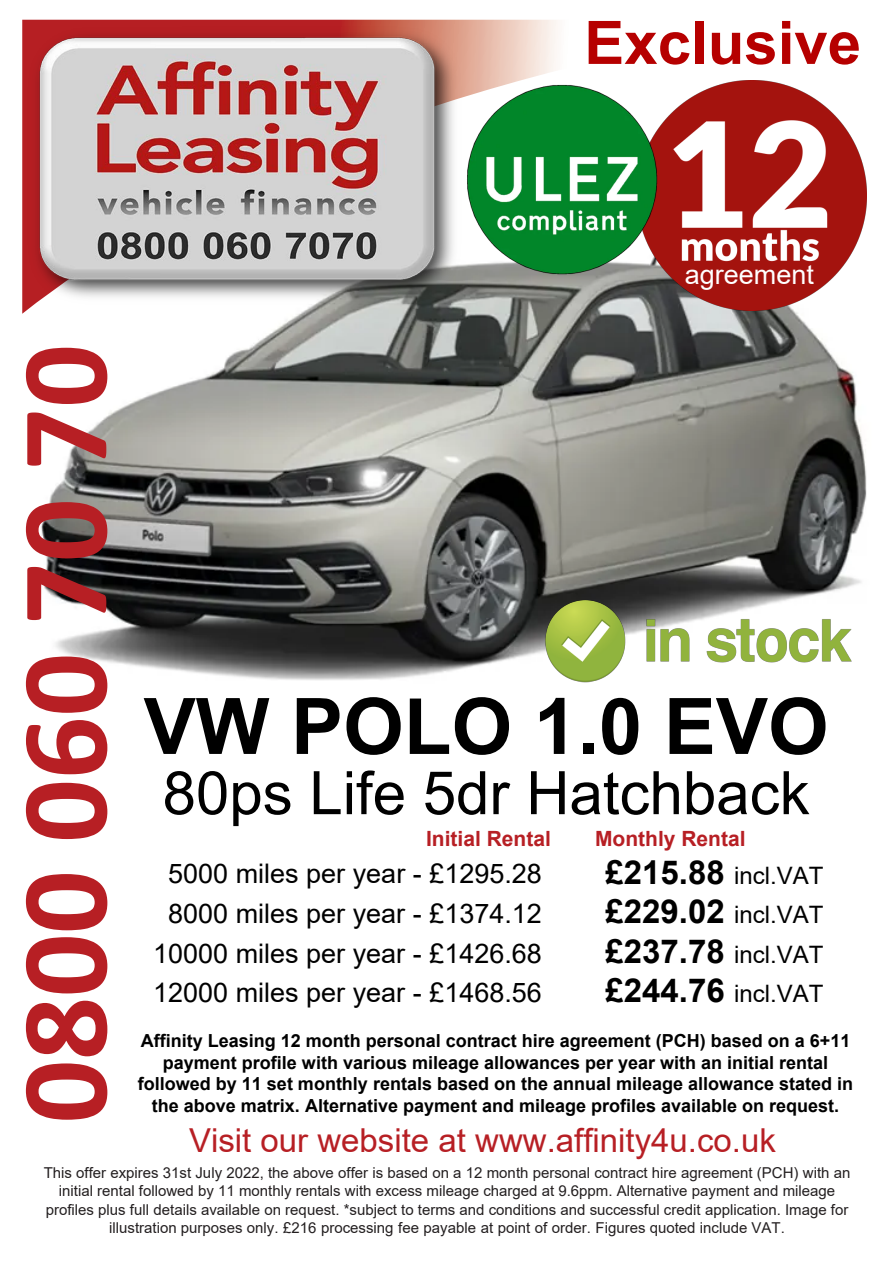
<style>
.page{position:relative;width:893px;height:1263px;background:#fff}
.page>*{position:absolute;margin:0;border:0;box-sizing:border-box;transform-origin:0 0}
.t1{font:700 124.5px "Calibri";color:#b71f24}
.t2{font:700 78px "Arial";color:#000}
.t3{font:60px "Arial";color:#000}
.t4{font:700 60px "Arial";color:#b60000}
.t5{font:33px "Arial";color:#b71f24}
.t6{font:27px/39.6px "Arial";color:#000;text-align:center}
.t7{font:27px "Arial";color:#fff}
.t8{font:24px/39.6px "Arial";color:#000;text-align:justify}
.t9{font:700 21px "Arial";color:#b71f24}
.t10{font:700 18px/21.6px "Arial";color:#000;text-align:center}
.t11{font:15px/18.1px "Arial";color:#231f20;text-align:center}
.s1{font-weight:700;font-size:33px}
</style>
<div class="page">
<img style="left:41px;top:180px;width:826px;height:500px">
<svg style="left:22px;top:20px;width:798px;height:294px"></svg>
<img style="left:26px;top:25px;width:437px;height:281px">
<img style="left:534px;top:599px;width:328px;height:84px">
<img style="left:637px;top:81px;width:229px;height:229px">
<img style="left:437px;top:54px;width:250px;height:250px">
<h3 class="t4" style="left:584px;top:1px;width:278px">Exclusive</h3>
<h1 class="t1" style="left:-23px;top:1123px;width:780px;rotate:-90deg">0800 060 70 70</h1>
<h3 class="t7" style="left:685px;top:256px;width:131px">agreement</h3>
<h2 class="t2" style="left:144px;top:671px;width:686px">VW POLO 1.0 EVO</h2>
<h3 class="t3" style="left:163px;top:752px;width:648px">80ps Life 5dr Hatchback</h3>
<h3 class="t9" style="left:426px;top:824px;width:126px">Initial Rental</h3>
<h3 class="t9" style="left:595px;top:824px;width:152px">Monthly Rental</h3>
<h3 class="t6" style="left:153px;top:854px;width:390px">5000 miles per year - £1295.28<br>8000 miles per year - £1374.12<br>10000 miles per year - £1426.68<br>12000 miles per year - £1468.56</h3>
<h3 class="t8" style="left:606px;top:855px;width:219px"><span class="s1">£215.88</span> incl.VAT <span class="s1">£229.02</span> incl.VAT <span class="s1">£237.78</span> incl.VAT <span class="s1">£244.76</span> incl.VAT</h3>
<p class="t10" style="left:138px;top:1030px;width:717px">Affinity Leasing 12 month personal contract hire agreement (PCH) based on a 6+11 payment profile with various mileage allowances per year with an initial rental followed by 11 set monthly rentals based on the annual mileage allowance stated in</p>
<p class="t10" style="left:152px;top:1095px;width:689px">the above matrix. Alternative payment and mileage profiles available on request.</p>
<h3 class="t5" style="left:189px;top:1117px;width:588px">Visit our website at www.affinity4u.co.uk</h3>
<p class="t11" style="left:44px;top:1164px;width:808px">This offer expires 31st July 2022, the above offer is based on a 12 month personal contract hire agreement (PCH) with an initial rental followed by 11 monthly rentals with excess mileage charged at 9.6ppm. Alternative payment and mileage profiles plus full details available on request. *subject to terms and conditions and successful credit application. Image for illustration purposes only. £216 processing fee payable at point of order. Figures quoted include VAT.</p>
</div>
